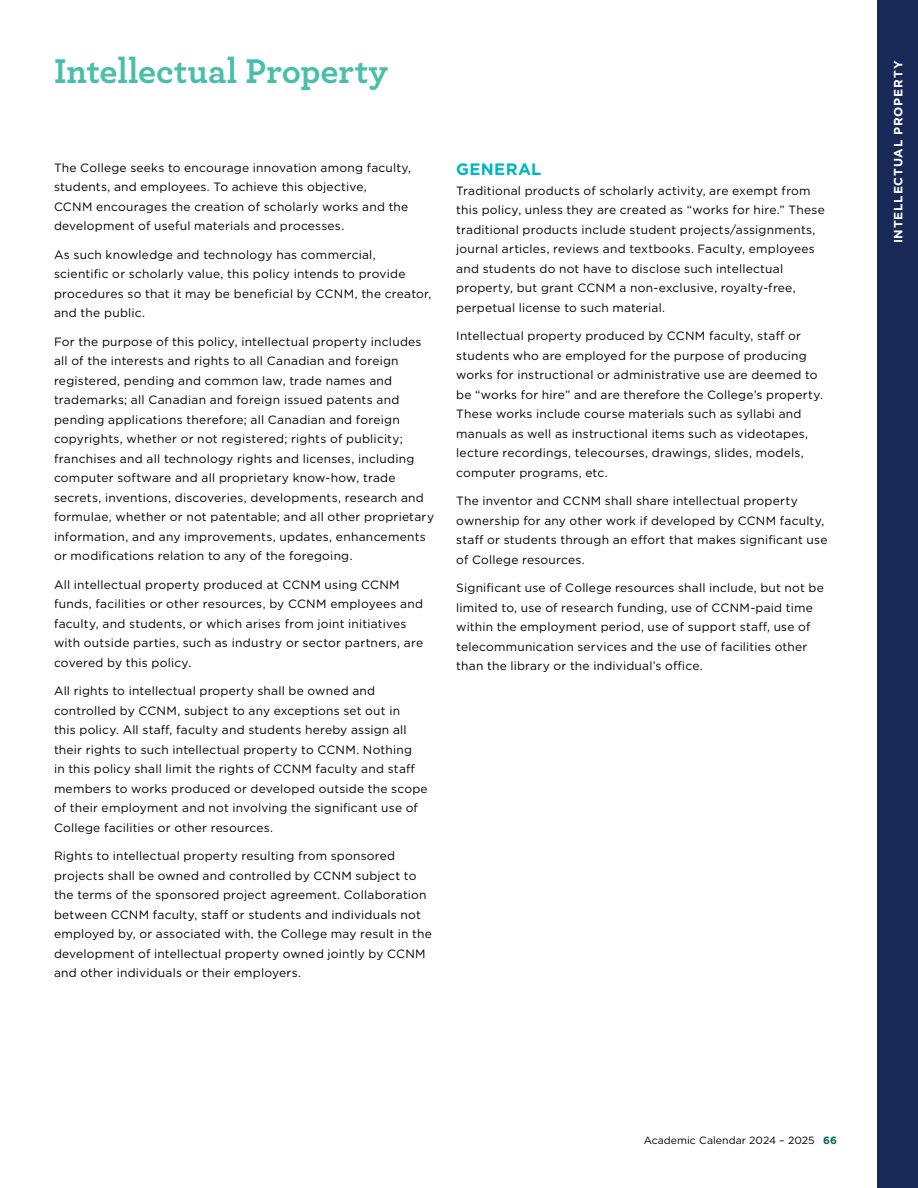
<style>
.page{position:relative;width:918px;height:1188px;background:#fff}
.page>*{position:absolute;margin:0;border:0;box-sizing:border-box;transform-origin:0 0}
.t1{font:700 36px "Archer";color:#49bfaa}
.t2{font:700 16.5px "Gotham";letter-spacing:.02em;color:#00b6c2}
.t3{font:12px/19.5px "Gotham";letter-spacing:.02em;color:#000}
.t4{font:700 12px "Gotham";letter-spacing:.07em;color:#fff}
.t5{font:10.5px "Gotham";letter-spacing:.005em;color:#000}
.s1{font-weight:700;color:#006b59}
</style>
<div class="page">
<div style="left:878px;top:0;width:40px;height:1188px;background:#182957"></div>
<h1 class="t1" style="left:54px;top:42px;width:335px">Intellectual Property</h1>
<p class="t4" style="left:890px;top:243px;width:184px;rotate:-90deg">INTELLECTUAL PROPERTY</p>
<p class="t3" style="left:54px;top:157px;width:359px">The College seeks to encourage innovation among faculty, students, and employees. To achieve this objective,<br>CCNM encourages the creation of scholarly works and the development of useful materials and processes.</p>
<p class="t3" style="left:54px;top:244px;width:379px">As such knowledge and technology has commercial, scientific or scholarly value, this policy intends to provide procedures so that it may be beneficial by CCNM, the creator, and the public.</p>
<p class="t3" style="left:54px;top:331px;width:382px">For the purpose of this policy, intellectual property includes all of the interests and rights to all Canadian and foreign registered, pending and common law, trade names and trademarks; all Canadian and foreign issued patents and pending applications therefore; all Canadian and foreign copyrights, whether or not registered; rights of publicity; franchises and all technology rights and licenses, including computer software and all proprietary know-how, trade secrets, inventions, discoveries, developments, research and formulae, whether or not patentable; and all other proprietary information, and any improvements, updates, enhancements or modifications relation to any of the foregoing.</p>
<p class="t3" style="left:54px;top:574px;width:371px">All intellectual property produced at CCNM using CCNM funds, facilities or other resources, by CCNM employees and faculty, and students, or which arises from joint initiatives with outside parties, such as industry or sector partners, are covered by this policy.</p>
<p class="t3" style="left:54px;top:681px;width:375px">All rights to intellectual property shall be owned and controlled by CCNM, subject to any exceptions set out in<br>this policy. All staff, faculty and students hereby assign all their rights to such intellectual property to CCNM. Nothing<br>in this policy shall limit the rights of CCNM faculty and staff members to works produced or developed outside the scope of their employment and not involving the significant use of College facilities or other resources.</p>
<p class="t3" style="left:54px;top:846px;width:379px">Rights to intellectual property resulting from sponsored projects shall be owned and controlled by CCNM subject to the terms of the sponsored project agreement. Collaboration between CCNM faculty, staff or students and individuals not employed by, or associated with, the College may result in the development of intellectual property owned jointly by CCNM and other individuals or their employers.</p>
<h2 class="t2" style="left:456px;top:158px;width:87px">GENERAL</h2>
<p class="t3" style="left:456px;top:180px;width:370px">Traditional products of scholarly activity, are exempt from this policy, unless they are created as “works for hire.” These traditional products include student projects/assignments, journal articles, reviews and textbooks. Faculty, employees and students do not have to disclose such intellectual property, but grant CCNM a non-exclusive, royalty-free, perpetual license to such material.</p>
<p class="t3" style="left:456px;top:326px;width:366px">Intellectual property produced by CCNM faculty, staff or students who are employed for the purpose of producing works for instructional or administrative use are deemed to be “works for hire” and are therefore the College’s property.<br>These works include course materials such as syllabi and manuals as well as instructional items such as videotapes, lecture recordings, telecourses, drawings, slides, models, computer programs, etc.</p>
<p class="t3" style="left:456px;top:491px;width:373px">The inventor and CCNM shall share intellectual property ownership for any other work if developed by CCNM faculty, staff or students through an effort that makes significant use of College resources.</p>
<p class="t3" style="left:456px;top:578px;width:369px">Significant use of College resources shall include, but not be limited to, use of research funding, use of CCNM-paid time within the employment period, use of support staff, use of telecommunication services and the use of facilities other than the library or the individual’s office.</p>
<p class="t5" style="left:644px;top:1134px;width:195px">Academic Calendar 2024 – 2025 <span class="s1">66</span></p>
</div>
